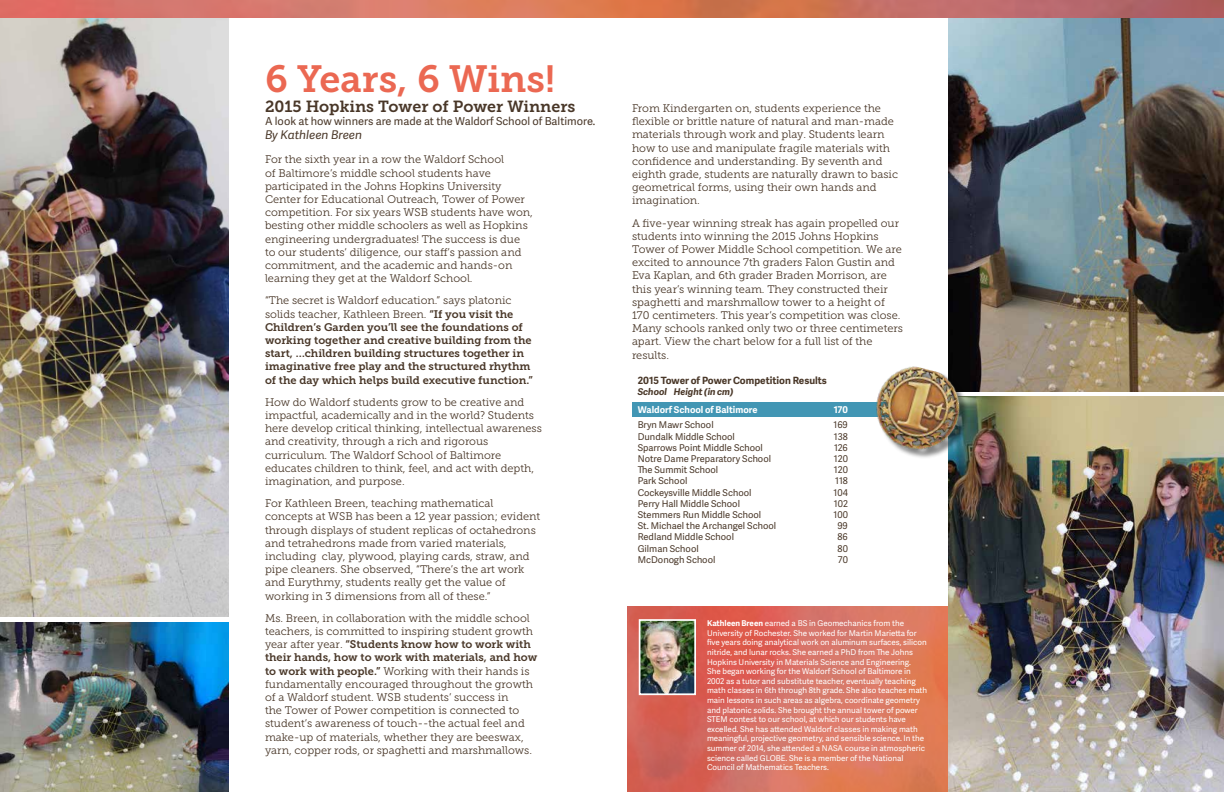
<style>
.page{position:relative;width:1224px;height:792px;background:#fff}
.page>*{position:absolute;margin:0;border:0;box-sizing:border-box;transform-origin:0 0}
.t1{font:37.7px "Museo Slab 700";color:#eb6852}
.t2{font:16px "Museo Slab 700";color:#493728}
.t3{font:italic 12px "Adelle Sans";color:#493728}
.t4{font:11px/13.2px "Museo Slab 300";color:#493728}
.t5{font:11px/13.2px "Museo Slab 700";color:#493728}
.t6{font:11px "Adelle Sans";color:#493728}
.t7{font:700 10px "Adelle Sans";color:#493728}
.t8{font:9.3px "Adelle Sans";color:#493728}
.t9{font:700 9.3px "Adelle Sans";color:#fff}
.t10{font:italic 700 9.3px "Adelle Sans";color:#493728}
.t11{font:8px/9.6px "Adelle Sans";color:#fff}
.s1{font-family:"Museo Slab 700"}
.s2{font-family:"Museo Slab 300"}
.s3{font-weight:700}
</style>
<div class="page">
<svg style="left:628px;top:606px;width:321px;height:186px;background:#d9705d"></svg>
<div style="left:632px;top:403px;width:312px;height:14px;background:#4296b4"></div>
<svg style="left:0;top:0;width:1224px;height:18px;background:#ce7261"></svg>
<img style="left:0;top:18px;width:229px;height:598px">
<img style="left:0;top:622px;width:229px;height:170px">
<img style="left:949px;top:396px;width:275px;height:396px">
<img style="left:949px;top:18px;width:275px;height:374px">
<img style="left:642px;top:622px;width:51px;height:70px">
<div style="left:639px;top:619px;width:57px;height:76px;border:2px solid #fff"></div>
<div style="left:872px;top:364px;width:103px;height:102px;background:#000;opacity:.48"></div>
<img style="left:863px;top:358px;width:110px;height:103px">
<h1 class="t1" style="left:265px;top:58px;width:292px">6 Years, 6 Wins!</h1>
<h2 class="t2" style="left:265px;top:97px;width:312px">2015 Hopkins Tower of Power Winners</h2>
<p class="t6" style="left:265px;top:113px;width:332px">A look at how winners are made at the Waldorf School of Baltimore.</p>
<p class="t3" style="left:265px;top:126px;width:99px">By Kathleen Breen</p>
<p class="t4" style="left:265px;top:153px;width:270px">For the sixth year in a row the Waldorf School<br>of Baltimore’s middle school students have participated in the Johns Hopkins University Center for Educational Outreach, Tower of Power competition. For six years WSB students have won, besting other middle schoolers as well as Hopkins engineering undergraduates! The success is due to our students’ diligence, our staff’s passion and commitment, and the academic and hands-on learning they get at the Waldorf School.</p>
<p class="t4" style="left:265px;top:294px;width:250px">“The secret is Waldorf education.” says platonic solids teacher, Kathleen Breen. <span class="s1">“If you visit the</span></p>
<p class="t5" style="left:265px;top:320px;width:269px">Children’s Garden you’ll see the foundations of working together and creative building from the start, …children building structures together in imaginative free play and the structured rhythm of the day which helps build executive function.”</p>
<p class="t4" style="left:265px;top:395px;width:278px">How do Waldorf students grow to be creative and impactful, academically and in the world? Students here develop critical thinking, intellectual awareness and creativity, through a rich and rigorous curriculum. The Waldorf School of Baltimore educates children to think, feel, and act with depth, imagination, and purpose.</p>
<p class="t4" style="left:265px;top:497px;width:277px">For Kathleen Breen, teaching mathematical concepts at WSB has been a 12 year passion; evident through displays of student replicas of octahedrons and tetrahedrons made from varied materials, including clay, plywood, playing cards, straw, and pipe cleaners. She observed, “There’s the art work and Eurythmy, students really get the value of working in 3 dimensions from all of these.”</p>
<p class="t4" style="left:265px;top:611px;width:270px">Ms. Breen, in collaboration with the middle school teachers, is committed to inspiring student growth</p>
<p class="t5" style="left:265px;top:638px;width:274px"><span class="s2">year after year.</span> “Students know how to work with their hands, how to work with materials, and how</p>
<p class="t4" style="left:265px;top:664px;width:270px"><span class="s1">to work with people.”</span> Working with their hands is fundamentally encouraged throughout the growth of a Waldorf student. WSB students’ success in<br>the Tower of Power competition is connected to student’s awareness of touch--the actual feel and make-up of materials, whether they are beeswax, yarn, copper rods, or spaghetti and marshmallows.</p>
<p class="t4" style="left:632px;top:102px;width:268px">From Kindergarten on, students experience the flexible or brittle nature of natural and man-made materials through work and play. Students learn how to use and manipulate fragile materials with confidence and understanding. By seventh and eighth grade, students are naturally drawn to basic geometrical forms, using their own hands and imagination.</p>
<p class="t4" style="left:632px;top:216px;width:273px">A five-year winning streak has again propelled our students into winning the 2015 Johns Hopkins Tower of Power Middle School competition. We are excited to announce 7th graders Falon Gustin and Eva Kaplan, and 6th grader Braden Morrison, are this year’s winning team. They constructed their spaghetti and marshmallow tower to a height of 170 centimeters. This year’s competition was close.<br>Many schools ranked only two or three centimeters apart. View the chart below for a full list of the results.</p>
<p class="t7" style="left:638px;top:373px;width:191px">2015 Tower of Power Competition Results</p>
<p class="t10" style="left:638px;top:386px;width:97px">School Height (in cm)</p>
<p class="t9" style="left:638px;top:403px;width:121px">Waldorf School of Baltimore</p>
<p class="t9" style="left:834px;top:403px;width:16px">170</p>
<p class="t8" style="left:638px;top:419px;width:77px">Bryn Mawr School</p>
<p class="t8" style="left:834px;top:419px;width:16px">169</p>
<p class="t8" style="left:638px;top:430px;width:99px">Dundalk Middle School</p>
<p class="t8" style="left:834px;top:430px;width:15px">138</p>
<p class="t8" style="left:638px;top:441px;width:127px">Sparrows Point Middle School</p>
<p class="t8" style="left:834px;top:441px;width:15px">126</p>
<p class="t8" style="left:638px;top:452px;width:135px">Notre Dame Preparatory School</p>
<p class="t8" style="left:834px;top:452px;width:15px">120</p>
<p class="t8" style="left:638px;top:463px;width:82px">The Summit School</p>
<p class="t8" style="left:834px;top:463px;width:15px">120</p>
<p class="t8" style="left:638px;top:475px;width:51px">Park School</p>
<p class="t8" style="left:835px;top:475px;width:14px">118</p>
<p class="t8" style="left:638px;top:486px;width:115px">Cockeysville Middle School</p>
<p class="t8" style="left:834px;top:486px;width:16px">104</p>
<p class="t8" style="left:638px;top:497px;width:104px">Perry Hall Middle School</p>
<p class="t8" style="left:834px;top:497px;width:15px">102</p>
<p class="t8" style="left:638px;top:508px;width:125px">Stemmers Run Middle School</p>
<p class="t8" style="left:834px;top:508px;width:16px">100</p>
<p class="t8" style="left:638px;top:519px;width:140px">St. Michael the Archangel School</p>
<p class="t8" style="left:837px;top:519px;width:12px">99</p>
<p class="t8" style="left:638px;top:531px;width:98px">Redland Middle School</p>
<p class="t8" style="left:838px;top:531px;width:12px">86</p>
<p class="t8" style="left:638px;top:542px;width:62px">Gilman School</p>
<p class="t8" style="left:838px;top:542px;width:12px">80</p>
<p class="t8" style="left:638px;top:553px;width:79px">McDonogh School</p>
<p class="t8" style="left:838px;top:553px;width:11px">70</p>
<p class="t11" style="left:707px;top:618px;width:222px"><span class="s3">Kathleen Breen</span> earned a BS in Geomechanics from the University of Rochester. She worked for Martin Marietta for five years doing analytical work on aluminum surfaces, silicon nitride, and lunar rocks. She earned a PhD from The Johns Hopkins University in Materials Science and Engineering.<br>She began working for the Waldorf School of Baltimore in 2002 as a tutor and substitute teacher, eventually teaching math classes in 6th through 8th grade. She also teaches math main lessons in such areas as algebra, coordinate geometry and platonic solids. She brought the annual tower of power STEM contest to our school, at which our students have excelled. She has attended Waldorf classes in making math meaningful, projective geometry, and sensible science. In the summer of 2014, she attended a NASA course in atmospheric science called GLOBE. She is a member of the National Council of Mathematics Teachers.</p>
</div>
